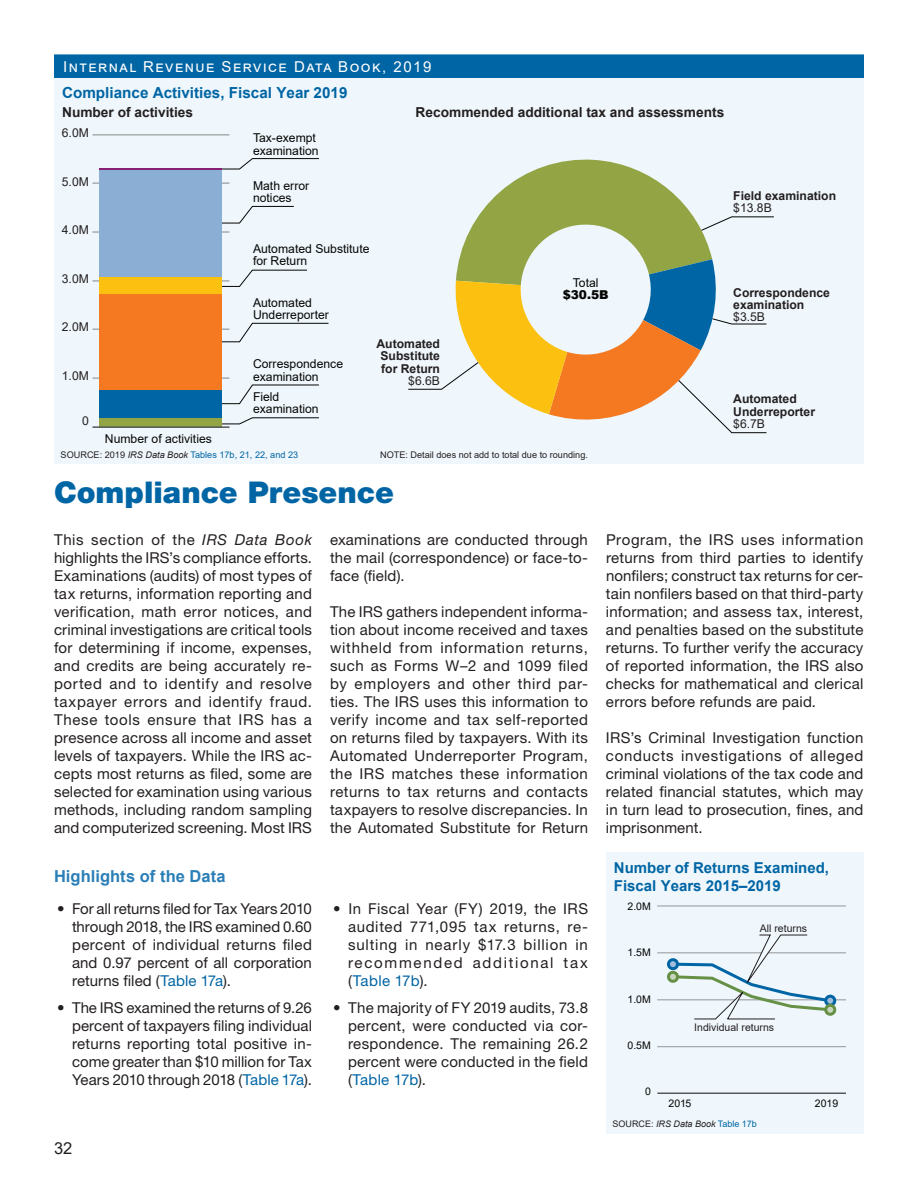
<style>
.page{position:relative;width:918px;height:1188px;background:#fff}
.page>*{position:absolute;margin:0;border:0;box-sizing:border-box;transform-origin:0 0}
.H1_Blue{font:900 30px "Helvetica Neue LT Std";color:#0065a4}
.H3_Blue{font:700 16.5px "Arial";letter-spacing:.005em;color:#2a7eb6}
.t1{font:16.5px "Arial";color:#231f20}
.t2{font:700 15.3px "Arial";color:#0065a4}
.Body__Flush_Left{font:15px/18px "Helvetica Neue LT Std";letter-spacing:.01em;color:#231f20;text-align:justify}
.t3{font:700 15px/18px "Arial";color:#0065a4}
.t4{font:15px "Arial";letter-spacing:.1em;color:#fff}
.t5{font:700 13.65px "Arial";color:#231f20}
.t6{font:12.15px/12.1px "Arial";color:#050504}
.t7{font:700 12.15px/12.1px "Arial";color:#231f20}
.t8{font:12.15px "Arial";color:#231f20}
.t9{font:900 12.15px/12.1px "Arial";color:#050504;text-align:center}
.t10{font:10.5px "Arial";color:#231f20}
.t11{font:10.5px "Arial";color:#050504}
.t12{font:9.15px "Arial";color:#0065a4}
.t13{font:9.15px "Arial";color:#231f20}
.t14{font:italic 9px "Arial";color:#231f20}
.s1{font-weight:400}
.s2{color:#231f20}
.s3{font-style:italic;color:#231f20}
.s4{font-style:italic}
.s5{color:#0065a4}
.s6{font-style:normal}
.s7{font-style:normal;color:#0065a4}
</style>
<div class="page">
<div style="left:54px;top:54px;width:810px;height:27px;background:#0065a4"></div>
<div style="left:54px;top:81px;width:810px;height:383px;background:#eff7fc"></div>
<svg style="left:222px;top:158px;width:97px;height:11px"></svg>
<svg style="left:222px;top:206px;width:72px;height:17px"></svg>
<svg style="left:222px;top:270px;width:85px;height:17px"></svg>
<svg style="left:222px;top:323px;width:106px;height:19px"></svg>
<svg style="left:222px;top:385px;width:97px;height:19px"></svg>
<svg style="left:222px;top:417px;width:97px;height:7px"></svg>
<hr style="left:92px;top:134px;width:138px;height:1px;background:#878686">
<hr style="left:92px;top:183px;width:138px;height:1px;background:#878686">
<hr style="left:92px;top:232px;width:138px;height:1px;background:#878686">
<hr style="left:92px;top:281px;width:138px;height:1px;background:#878686">
<hr style="left:92px;top:329px;width:138px;height:1px;background:#878686">
<hr style="left:92px;top:378px;width:138px;height:1px;background:#878686">
<div style="left:100px;top:417px;width:122px;height:10px;background:#93a445"></div>
<div style="left:100px;top:390px;width:122px;height:27px;background:#0065a4"></div>
<div style="left:100px;top:293px;width:122px;height:97px;background:#f47921"></div>
<div style="left:100px;top:276px;width:122px;height:17px;background:#fcc011"></div>
<div style="left:100px;top:170px;width:122px;height:106px;background:#8baed4"></div>
<hr style="left:100px;top:168px;width:122px;height:2px;background:#862074">
<hr style="left:92px;top:426px;width:138px;height:2px;background:#57585a">
<svg style="left:408px;top:159px;width:366px;height:274px"></svg>
<div style="left:606px;top:852px;width:257px;height:282px;background:#eff7fc"></div>
<hr style="left:657px;top:906px;width:189px;height:1px;background:#939598">
<hr style="left:657px;top:952px;width:189px;height:1px;background:#939598">
<hr style="left:657px;top:999px;width:189px;height:1px;background:#939598">
<hr style="left:657px;top:1046px;width:189px;height:1px;background:#939598">
<hr style="left:657px;top:1093px;width:189px;height:1px;background:#57585a">
<div style="left:824px;top:995px;width:12px;height:12px;border:3px solid #0065a4;border-radius:50%"></div>
<div style="left:667px;top:958px;width:12px;height:12px;border:3px solid #0065a4;border-radius:50%"></div>
<div style="left:667px;top:971px;width:12px;height:12px;border:3px solid #669046;border-radius:50%"></div>
<svg style="left:670px;top:935px;width:163px;height:84px"></svg>
<div style="left:826px;top:1005px;width:9px;height:9px;background:#c7d6bb;border-radius:50%"></div>
<div style="left:824px;top:1004px;width:12px;height:12px;border:3px solid #669046;border-radius:50%"></div>
<p class="t4" style="left:63px;top:57px;width:370px">Internal Revenue Service Data Book, 2019</p>
<p class="t2" style="left:62px;top:82px;width:287px">Compliance Activities, Fiscal Year 2019</p>
<p class="t5" style="left:62px;top:102px;width:133px">Number of activities</p>
<p class="t5" style="left:416px;top:102px;width:310px">Recommended additional tax and assessments</p>
<p class="t8" style="left:62px;top:124px;width:29px">6.0M</p>
<p class="t8" style="left:62px;top:173px;width:29px">5.0M</p>
<p class="t8" style="left:62px;top:222px;width:29px">4.0M</p>
<p class="t8" style="left:62px;top:270px;width:29px">3.0M</p>
<p class="t8" style="left:62px;top:319px;width:29px">2.0M</p>
<p class="t8" style="left:62px;top:367px;width:29px">1.0M</p>
<p class="t8" style="left:82px;top:412px;width:8px">0</p>
<p class="t6" style="left:105px;top:432px;width:109px">Number of activities</p>
<p class="t6" style="left:253px;top:132px;width:67px">Tax-exempt examination</p>
<p class="t6" style="left:253px;top:179px;width:58px">Math error notices</p>
<p class="t6" style="left:253px;top:243px;width:118px">Automated Substitute for Return</p>
<p class="t6" style="left:253px;top:296px;width:77px">Automated<br>Underreporter</p>
<p class="t6" style="left:253px;top:358px;width:92px">Correspondence examination</p>
<p class="t6" style="left:253px;top:391px;width:67px">Field examination</p>
<p class="t7" style="left:376px;top:338px;width:65px;text-align:right">Automated<br>Substitute for Return <span class="s1">$6.6B</span></p>
<p class="t9" style="left:563px;top:276px;width:48px"><span class="s1">Total </span>$30.5B</p>
<p class="t12" style="left:61px;top:448px;width:239px"><span class="s2">SOURCE: 2019</span> <span class="s3">IRS Data Book</span> Tables 17b, 21, 22, and 23</p>
<p class="t13" style="left:380px;top:448px;width:209px">NOTE: Detail does not add to total due to rounding.</p>
<p class="t7" style="left:733px;top:190px;width:104px">Field examination <span class="s1">$13.8B</span></p>
<p class="t7" style="left:733px;top:286px;width:98px">Correspondence examination <span class="s1">$3.5B</span></p>
<p class="t7" style="left:733px;top:393px;width:83px">Automated<br>Underreporter <span class="s1">$6.7B</span></p>
<p class="H1_Blue" style="left:54px;top:475px;width:342px">Compliance Presence</p>
<p class="Body__Flush_Left" style="left:54px;top:531px;width:260px">This section of the <span class="s4">IRS Data Book </span>highlights the IRS’s compliance efforts.<br>Examinations (audits) of most types of tax returns, information reporting and verification, math error notices, and criminal investigations are critical tools for determining if income, expenses, and credits are being accurately re&shy;ported and to identify and resolve taxpayer errors and identify fraud.<br>These tools ensure that IRS has a presence across all income and asset levels of taxpayers. While the IRS ac&shy;cepts most returns as filed, some are selected for examination using various methods, including random sampling and computerized screening. Most IRS</p>
<p class="H3_Blue" style="left:54px;top:865px;width:173px">Highlights of the Data</p>
<p class="Body__Flush_Left" style="left:72px;top:899px;width:242px;text-indent:-15px">• For all returns filed for Tax Years 2010 through 2018, the IRS examined 0.60 percent of individual returns filed and 0.97 percent of all corporation returns filed (<span class="s5">Table 17a</span>).</p>
<p class="Body__Flush_Left" style="left:72px;top:998px;width:242px;text-indent:-15px">• The IRS examined the returns of 9.26 percent of taxpayers filing individual returns reporting total positive in&shy;come greater than $10 million for Tax Years 2010 through 2018 (<span class="s5">Table 17a</span>).</p>
<p class="Body__Flush_Left" style="left:330px;top:531px;width:260px">examinations are conducted through the mail (correspondence) or face-to&shy;face (field).</p>
<p class="Body__Flush_Left" style="left:330px;top:603px;width:260px">The IRS gathers independent informa&shy;tion about income received and taxes withheld from information returns, such as Forms W–2 and 1099 filed by employers and other third par&shy;ties. The IRS uses this information to verify income and tax self-reported on returns filed by taxpayers. With its Automated Underreporter Program, the IRS matches these information returns to tax returns and contacts taxpayers to resolve discrepancies. In the Automated Substitute for Return</p>
<p class="Body__Flush_Left" style="left:348px;top:899px;width:242px;text-indent:-15px">• In Fiscal Year (FY) 2019, the IRS audited 771,095 tax returns, re&shy;sulting in nearly $17.3 billion in recommended additional tax (<span class="s5">Table 17b</span>).</p>
<p class="Body__Flush_Left" style="left:348px;top:998px;width:242px;text-indent:-15px">• The majority of FY 2019 audits, 73.8 percent, were conducted via cor&shy;respondence. The remaining 26.2 percent were conducted in the field (<span class="s5">Table 17b</span>).</p>
<p class="t1" style="left:54px;top:1136px;width:20px">32</p>
<p class="Body__Flush_Left" style="left:606px;top:531px;width:259px">Program, the IRS uses information returns from third parties to identify nonfilers; construct tax returns for cer&shy;tain nonfilers based on that third-party information; and assess tax, interest, and penalties based on the substitute returns. To further verify the accuracy of reported information, the IRS also checks for mathematical and clerical errors before refunds are paid.</p>
<p class="Body__Flush_Left" style="left:606px;top:729px;width:259px">IRS’s Criminal Investigation function conducts investigations of alleged criminal violations of the tax code and related financial statutes, which may in turn lead to prosecution, fines, and imprisonment.</p>
<p class="t3" style="left:614px;top:859px;width:217px">Number of Returns Examined,<br>Fiscal Years 2015–2019</p>
<p class="t11" style="left:627px;top:899px;width:25px">2.0M</p>
<p class="t11" style="left:627px;top:945px;width:25px">1.5M</p>
<p class="t11" style="left:627px;top:992px;width:25px">1.0M</p>
<p class="t11" style="left:627px;top:1038px;width:25px">0.5M</p>
<p class="t11" style="left:645px;top:1084px;width:7px">0</p>
<p class="t10" style="left:760px;top:922px;width:49px">All returns</p>
<p class="t10" style="left:694px;top:1020px;width:81px">Individual returns</p>
<p class="t11" style="left:669px;top:1096px;width:24px">2015</p>
<p class="t11" style="left:815px;top:1096px;width:25px">2019</p>
<p class="t14" style="left:613px;top:1118px;width:146px"><span class="s6">SOURCE:</span> IRS Data Book <span class="s7">Table 17b</span></p>
</div>
